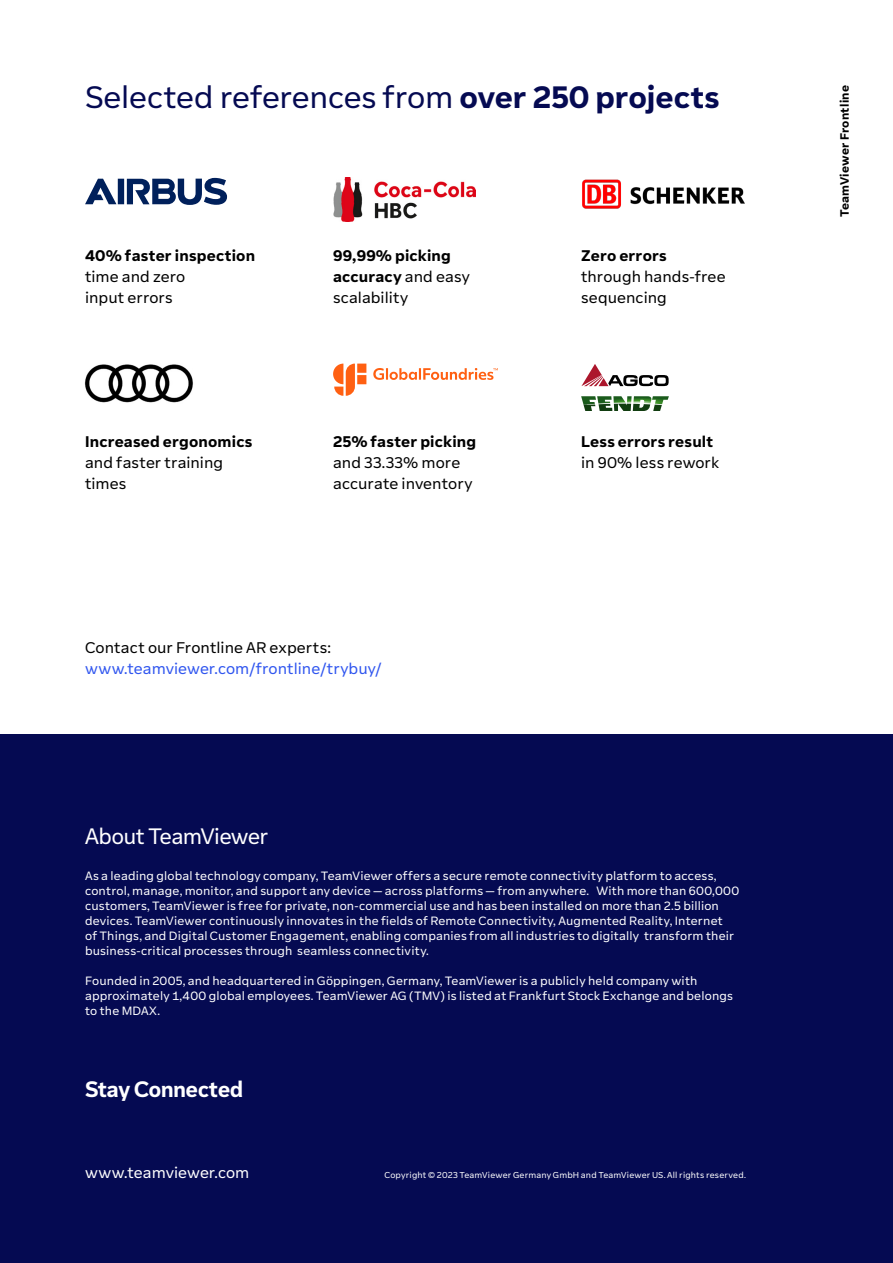
<style>
.page{position:relative;width:893px;height:1263px;background:#fff}
.page>*{position:absolute;margin:0;border:0;box-sizing:border-box;transform-origin:0 0}
.t1{font:27px "Team Viewer Sans";letter-spacing:-.01em;color:#050a52}
.t2{font:19.5px "Team Viewer Sans Headline";letter-spacing:-.01em;color:#fff}
.t3{font:700 19.5px "Team Viewer Sans Headline";letter-spacing:-.005em;color:#fff}
.t4{font:13.5px/21px "Team Viewer Sans";color:#000}
.t5{font:700 13.5px/21px "Team Viewer Sans";letter-spacing:.01em;color:#000}
.t6{font:13.5px "Team Viewer Sans";letter-spacing:.005em;color:#3056ef}
.t7{font:13.5px "Team Viewer Sans";color:#fff}
.t8{font:10.5px/15px "Team Viewer Sans";letter-spacing:.015em;color:#fff}
.t9{font:700 10.5px "Team Viewer Sans";letter-spacing:.02em;color:#000}
.t10{font:7.5px "Team Viewer Sans";letter-spacing:.02em;color:#fff}
.s1{font-weight:700}
.s2{font-weight:400}
</style>
<div class="page">
<div style="left:0;top:735px;width:893px;height:528px;background:#050a52"></div>
<img style="left:333px;top:178px;width:142px;height:43px">
<svg style="left:85px;top:178px;width:142px;height:27px"></svg>
<img style="left:84px;top:364px;width:109px;height:39px">
<img style="left:582px;top:179px;width:163px;height:30px">
<svg style="left:581px;top:364px;width:88px;height:22px"></svg>
<svg style="left:581px;top:396px;width:88px;height:15px"></svg>
<svg style="left:333px;top:364px;width:165px;height:32px"></svg>
<h1 class="t1" style="left:85px;top:75px;width:636px">Selected references from <span class="s1">over 250 projects</span></h1>
<p class="t5" style="left:85px;top:244px;width:172px">40% faster inspection</p>
<p class="t4" style="left:85px;top:265px;width:102px">time and zero input errors</p>
<p class="t5" style="left:85px;top:430px;width:169px">Increased ergonomics</p>
<p class="t4" style="left:85px;top:451px;width:140px">and faster training times</p>
<p class="t5" style="left:333px;top:244px;width:138px">99,99% picking accuracy <span class="s2">and easy scalability</span></p>
<p class="t5" style="left:581px;top:244px;width:87px">Zero errors</p>
<p class="t4" style="left:581px;top:265px;width:146px">through hands-free sequencing</p>
<p class="t5" style="left:333px;top:430px;width:145px">25% faster picking</p>
<p class="t4" style="left:333px;top:451px;width:141px">and 33.33% more accurate inventory</p>
<p class="t5" style="left:581px;top:430px;width:134px">Less errors result</p>
<p class="t4" style="left:581px;top:451px;width:139px">in 90% less rework</p>
<p class="t4" style="left:85px;top:637px;width:247px">Contact our Frontline AR experts:</p>
<p class="t6" style="left:85px;top:658px;width:298px">www.teamviewer.com/frontline/trybuy/</p>
<h2 class="t2" style="left:85px;top:820px;width:185px">About TeamViewer</h2>
<p class="t8" style="left:85px;top:868px;width:656px">As a leading global technology company, TeamViewer offers a secure remote connectivity platform to access, control, manage, monitor, and support any device — across platforms — from anywhere. With more than 600,000 customers, TeamViewer is free for private, non-commercial use and has been installed on more than 2.5 billion devices. TeamViewer continuously innovates in the fields of Remote Connectivity, Augmented Reality, Internet<br>of Things, and Digital Customer Engagement, enabling companies from all industries to digitally transform their business-critical processes through seamless connectivity.</p>
<p class="t8" style="left:85px;top:973px;width:649px">Founded in 2005, and headquartered in Göppingen, Germany, TeamViewer is a publicly held company with approximately 1,400 global employees. TeamViewer AG (TMV) is listed at Frankfurt Stock Exchange and belongs to the MDAX.</p>
<h2 class="t3" style="left:85px;top:1073px;width:159px">Stay Connected</h2>
<p class="t7" style="left:85px;top:1161px;width:166px">www.teamviewer.com</p>
<p class="t10" style="left:384px;top:1169px;width:363px">Copyright © 2023 TeamViewer Germany GmbH and TeamViewer US. All rights reserved.</p>
<p class="t9" style="left:836px;top:217px;width:134px;rotate:-90deg">TeamViewer Frontline</p>
</div>
